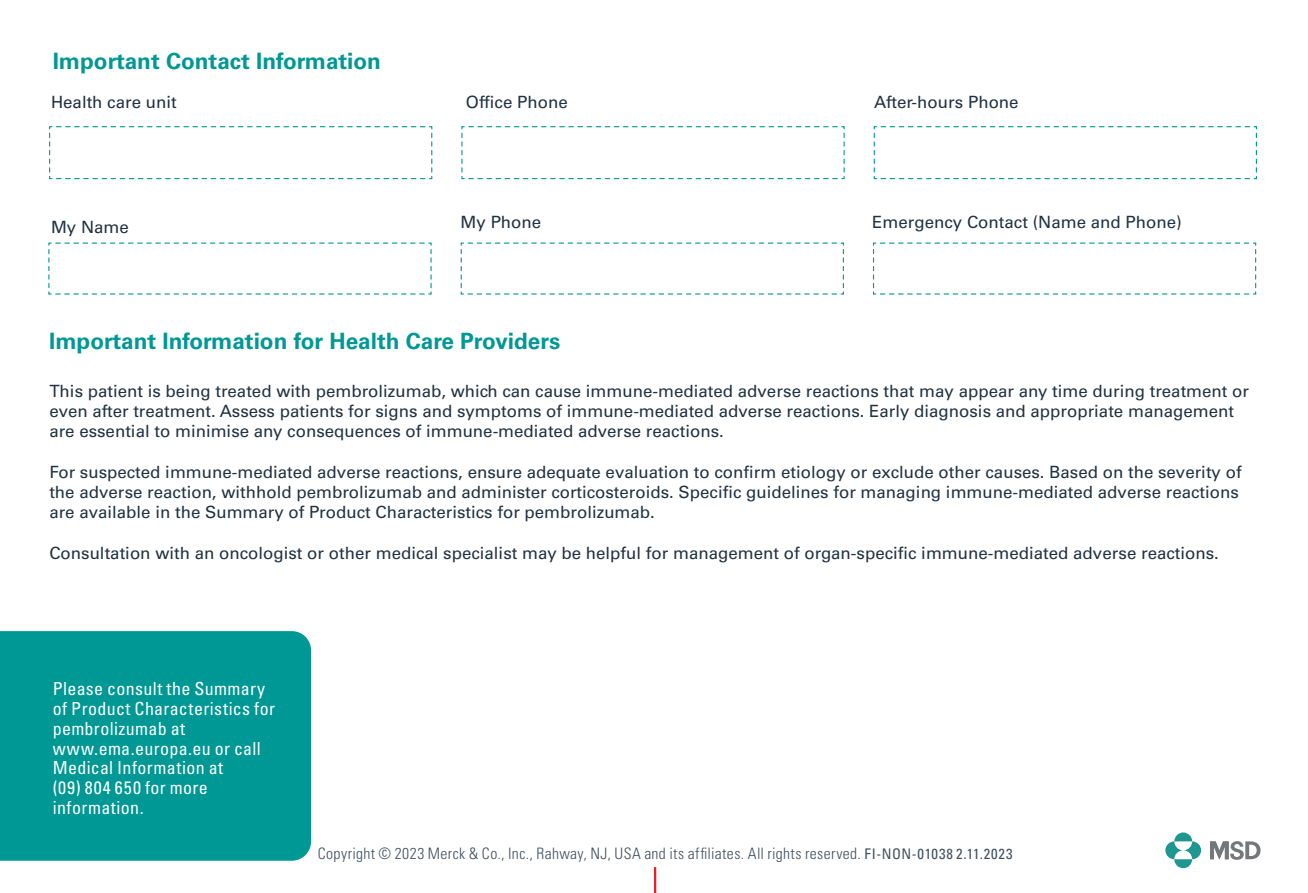
<style>
.page{position:relative;width:1308px;height:893px;background:#fff}
.page>*{position:absolute;margin:0;border:0;box-sizing:border-box;transform-origin:0 0}
.Default{font:700 22.5px "Univers LT Std";color:#009894}
.List_Paragraph{font:condensed 18px/19.8px "Univers LT Std";letter-spacing:.02em;color:#fff}
.Default-2{font:16.88px/20.2px "Univers LT Std";color:#213242}
.List_Paragraph-2{font:300 condensed 15.75px "Univers LT Std";letter-spacing:.025em;color:#41505e}
.s1{font-weight:400;font-size:14.62px}
</style>
<div class="page">
<svg style="left:1174px;top:832px;width:18px;height:9px"></svg>
<svg style="left:1174px;top:859px;width:18px;height:9px"></svg>
<svg style="left:1165px;top:841px;width:17px;height:18px"></svg>
<svg style="left:1184px;top:841px;width:17px;height:18px"></svg>
<svg style="left:1210px;top:841px;width:50px;height:19px"></svg>
<svg style="left:49px;top:126px;width:384px;height:54px"></svg>
<svg style="left:461px;top:126px;width:384px;height:54px"></svg>
<svg style="left:873px;top:126px;width:384px;height:54px"></svg>
<svg style="left:48px;top:242px;width:384px;height:53px"></svg>
<svg style="left:460px;top:242px;width:384px;height:53px"></svg>
<svg style="left:872px;top:242px;width:384px;height:53px"></svg>
<div style="left:0;top:631px;width:311px;height:230px;background:#009894"></div>
<hr style="left:654px;top:867px;width:2px;height:26px;background:#ee1d23">
<p class="Default" style="left:53px;top:48px;width:330px">Important Contact Information</p>
<p class="Default-2" style="left:51px;top:92px;width:127px">Health care unit</p>
<p class="Default-2" style="left:466px;top:92px;width:103px">Office Phone</p>
<p class="Default-2" style="left:874px;top:92px;width:146px">After-hours Phone</p>
<p class="Default-2" style="left:51px;top:217px;width:79px">My Name</p>
<p class="Default-2" style="left:460px;top:212px;width:82px">My Phone</p>
<p class="Default-2" style="left:872px;top:212px;width:311px">Emergency Contact (Name and Phone)</p>
<p class="Default" style="left:49px;top:328px;width:513px">Important Information for Health Care Providers</p>
<p class="Default-2" style="left:49px;top:381px;width:1201px">This patient is being treated with pembrolizumab, which can cause immune-mediated adverse reactions that may appear any time during treatment or even after treatment. Assess patients for signs and symptoms of immune-mediated adverse reactions. Early diagnosis and appropriate management are essential to minimise any consequences of immune-mediated adverse reactions.</p>
<p class="Default-2" style="left:49px;top:462px;width:1193px">For suspected immune-mediated adverse reactions, ensure adequate evaluation to confirm etiology or exclude other causes. Based on the severity of the adverse reaction, withhold pembrolizumab and administer corticosteroids. Specific guidelines for managing immune-mediated adverse reactions are available in the Summary of Product Characteristics for pembrolizumab.</p>
<p class="Default-2" style="left:49px;top:543px;width:1171px">Consultation with an oncologist or other medical specialist may be helpful for management of organ-specific immune-mediated adverse reactions.</p>
<p class="List_Paragraph" style="left:53px;top:679px;width:214px">Please consult the Summary</p>
<p class="List_Paragraph" style="left:53px;top:698px;width:224px">of Product Characteristics for pembrolizumab at</p>
<p class="List_Paragraph" style="left:53px;top:738px;width:210px">www.ema.europa.eu or call<br>Medical Information at<br>(09) 804 650 for more information.</p>
<p class="List_Paragraph-2" style="left:318px;top:843px;width:696px">Copyright © 2023 Merck &amp; Co., Inc., Rahway, NJ, USA and its affiliates. All rights reserved. <span class="s1">FI-NON-01038 2.11.2023</span></p>
</div>
